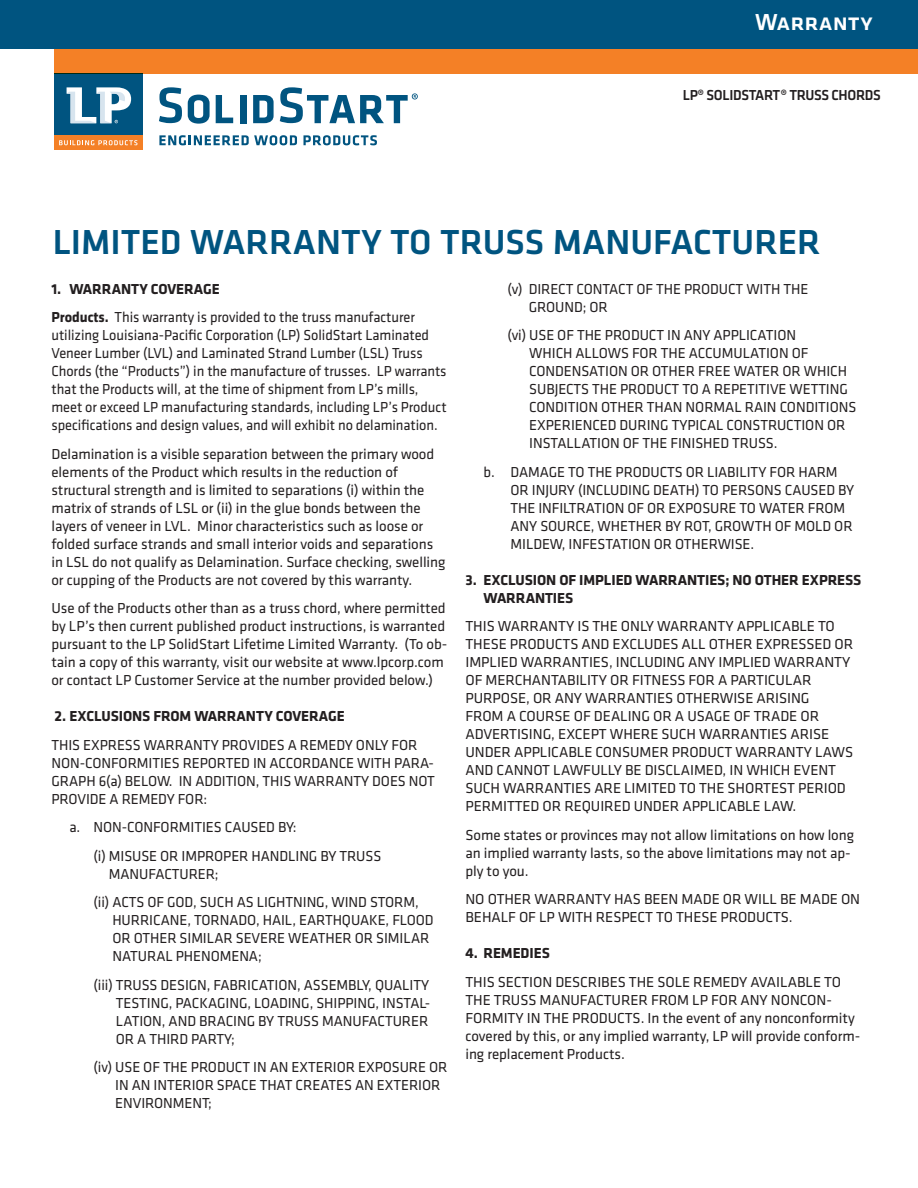
<style>
.page{position:relative;width:918px;height:1188px;background:#fff}
.page>*{position:absolute;margin:0;border:0;box-sizing:border-box;transform-origin:0 0}
.t1{font:500 36px "Klavika";color:#005480}
.t2{font:500 24px "Klavika";color:#fff}
.t3{font:15px/18px "Klavika";letter-spacing:-.005em;color:#231f20}
.t4{font:15px/18px "Klavika";letter-spacing:-.005em;color:#231f20;scale:.96 1}
.t5{font:700 15px/18px "Klavika";letter-spacing:-.005em;color:#231f20}
.t6{font:500 15px "Klavika";letter-spacing:-.025em;color:#231f20;scale:.95 1}
.s1{font-weight:700}
</style>
<div class="page">
<div style="left:54px;top:135px;width:88px;height:15px;background:#f48026"></div>
<svg style="left:59px;top:140px;width:78px;height:5px"></svg>
<div style="left:54px;top:73px;width:88px;height:62px;background:#005480"></div>
<svg style="left:67px;top:87px;width:64px;height:36px"></svg>
<svg style="left:159px;top:87px;width:23px;height:36px"></svg>
<svg style="left:188px;top:95px;width:22px;height:29px"></svg>
<svg style="left:216px;top:95px;width:17px;height:28px"></svg>
<div style="left:240px;top:95px;width:6px;height:28px;background:#005480"></div>
<svg style="left:253px;top:95px;width:21px;height:28px"></svg>
<svg style="left:280px;top:87px;width:138px;height:36px"></svg>
<svg style="left:159px;top:135px;width:138px;height:10px"></svg>
<svg style="left:303px;top:135px;width:74px;height:10px"></svg>
<div style="left:0;top:0;width:918px;height:49px;background:#005480"></div>
<div style="left:54px;top:49px;width:864px;height:25px;background:#f48026"></div>
<p class="t2" style="left:755px;top:6px;width:119px">WARRANTY</p>
<p class="t6" style="left:683px;top:85px;width:41px">LP® SOLID</p>
<p class="t6" style="left:741px;top:85px;width:17px">START</p>
<p class="t6" style="left:780px;top:85px;width:19px">® TRUSS</p>
<p class="t6" style="left:832px;top:85px;width:27px">CHORDS</p>
<p class="t1" style="left:53px;top:218px;width:769px">LIMITED WARRANTY TO TRUSS MANUFACTURER</p>
<p class="t5" style="left:51px;top:279px;width:170px">1. WARRANTY COVERAGE</p>
<p class="t4" style="left:51px;top:308px;width:413px"><span class="s1">PRODUCTS.</span> This warranty is provided to the truss manufacturer utilizing Louisiana-Pacific Corporation (LP) SolidStart Laminated Veneer Lumber (LVL) and Laminated Strand Lumber (LSL) Truss Chords (the “Products”) in the manufacture of trusses. LP warrants that the Products will, at the time of shipment from LP’s mills, meet or exceed LP manufacturing standards, including LP’s Product specifications and design values, and will exhibit no delamination.</p>
<p class="t3" style="left:51px;top:444px;width:395px">Delamination is a visible separation between the primary wood elements of the Product which results in the reduction of structural strength and is limited to separations (i) within the matrix of strands of LSL or (ii) in the glue bonds between the layers of veneer in LVL. Minor characteristics such as loose or folded surface strands and small interior voids and separations in LSL do not qualify as Delamination. Surface checking, swelling or cupping of the Products are not covered by this warranty.</p>
<p class="t3" style="left:51px;top:599px;width:397px">Use of the Products other than as a truss chord, where permitted by LP’s then current published product instructions, is warranted pursuant to the LP SolidStart Lifetime Limited Warranty. (To ob&shy;tain a copy of this warranty, visit our website at www.lpcorp.com or contact LP Customer Service at the number provided below.)</p>
<p class="t5" style="left:55px;top:707px;width:292px">2. EXCLUSIONS FROM WARRANTY COVERAGE</p>
<p class="t3" style="left:51px;top:735px;width:385px">THIS EXPRESS WARRANTY PROVIDES A REMEDY ONLY FOR NON-CONFORMITIES REPORTED IN ACCORDANCE WITH PARA-GRAPH 6(a) BELOW. IN ADDITION, THIS WARRANTY DOES NOT PROVIDE A REMEDY FOR:</p>
<p class="t3" style="left:69px;top:818px;width:229px">a. NON-CONFORMITIES CAUSED BY:</p>
<p class="t3" style="left:109px;top:846px;width:274px;text-indent:-15px">(i) MISUSE OR IMPROPER HANDLING BY TRUSS<br>MANUFACTURER;</p>
<p class="t3" style="left:112px;top:893px;width:323px;text-indent:-19px">(ii) ACTS OF GOD, SUCH AS LIGHTNING, WIND STORM, HURRICANE, TORNADO, HAIL, EARTHQUAKE, FLOOD OR OTHER SIMILAR SEVERE WEATHER OR SIMILAR NATURAL PHENOMENA;</p>
<p class="t3" style="left:116px;top:975px;width:316px;text-indent:-22px">(iii) TRUSS DESIGN, FABRICATION, ASSEMBLY, QUALITY TESTING, PACKAGING, LOADING, SHIPPING, INSTAL-LATION, AND BRACING BY TRUSS MANUFACTURER OR A THIRD PARTY;</p>
<p class="t3" style="left:115px;top:1058px;width:334px;text-indent:-22px">(iv) USE OF THE PRODUCT IN AN EXTERIOR EXPOSURE OR<br>IN AN INTERIOR SPACE THAT CREATES AN EXTERIOR<br>ENVIRONMENT;</p>
<p class="t3" style="left:529px;top:279px;width:281px;text-indent:-21px">(v) DIRECT CONTACT OF THE PRODUCT WITH THE<br>GROUND; OR</p>
<p class="t3" style="left:529px;top:326px;width:329px;text-indent:-22px">(vi) USE OF THE PRODUCT IN ANY APPLICATION<br>WHICH ALLOWS FOR THE ACCUMULATION OF CONDENSATION OR OTHER FREE WATER OR WHICH SUBJECTS THE PRODUCT TO A REPETITIVE WETTING CONDITION OTHER THAN NORMAL RAIN CONDITIONS EXPERIENCED DURING TYPICAL CONSTRUCTION OR INSTALLATION OF THE FINISHED TRUSS.</p>
<p class="t3" style="left:511px;top:462px;width:345px;text-indent:-27px">b. DAMAGE TO THE PRODUCTS OR LIABILITY FOR HARM OR INJURY (INCLUDING DEATH) TO PERSONS CAUSED BY THE INFILTRATION OF OR EXPOSURE TO WATER FROM ANY SOURCE, WHETHER BY ROT, GROWTH OF MOLD OR MILDEW, INFESTATION OR OTHERWISE.</p>
<p class="t5" style="left:483px;top:570px;width:379px;text-indent:-18px">3. EXCLUSION OF IMPLIED WARRANTIES; NO OTHER EXPRESS<br>WARRANTIES</p>
<p class="t3" style="left:465px;top:617px;width:389px">THIS WARRANTY IS THE ONLY WARRANTY APPLICABLE TO THESE PRODUCTS AND EXCLUDES ALL OTHER EXPRESSED OR IMPLIED WARRANTIES, INCLUDING ANY IMPLIED WARRANTY OF MERCHANTABILITY OR FITNESS FOR A PARTICULAR PURPOSE, OR ANY WARRANTIES OTHERWISE ARISING<br>FROM A COURSE OF DEALING OR A USAGE OF TRADE OR ADVERTISING, EXCEPT WHERE SUCH WARRANTIES ARISE UNDER APPLICABLE CONSUMER PRODUCT WARRANTY LAWS AND CANNOT LAWFULLY BE DISCLAIMED, IN WHICH EVENT SUCH WARRANTIES ARE LIMITED TO THE SHORTEST PERIOD PERMITTED OR REQUIRED UNDER APPLICABLE LAW.</p>
<p class="t3" style="left:465px;top:825px;width:390px">Some states or provinces may not allow limitations on how long an implied warranty lasts, so the above limitations may not ap&shy;ply to you.</p>
<p class="t3" style="left:465px;top:890px;width:396px">NO OTHER WARRANTY HAS BEEN MADE OR WILL BE MADE ON<br>BEHALF OF LP WITH RESPECT TO THESE PRODUCTS.</p>
<p class="t5" style="left:465px;top:944px;width:86px">4. REMEDIES</p>
<p class="t3" style="left:465px;top:972px;width:396px">THIS SECTION DESCRIBES THE SOLE REMEDY AVAILABLE TO THE TRUSS MANUFACTURER FROM LP FOR ANY NONCON-FORMITY IN THE PRODUCTS. In the event of any nonconformity covered by this, or any implied warranty, LP will provide conform&shy;ing replacement Products.</p>
</div>
